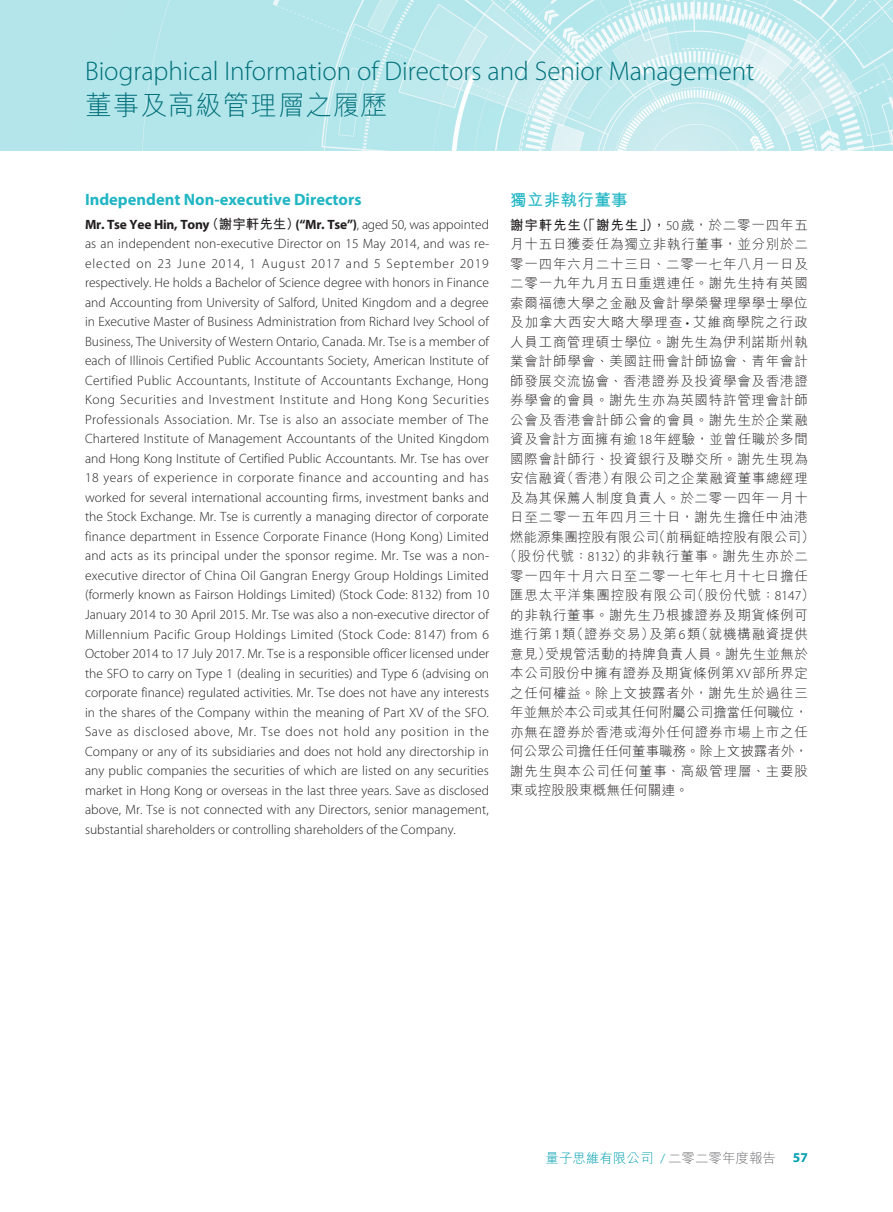
<style>
.page{position:relative;width:893px;height:1212px;background:#fff}
.page>*{position:absolute;margin:0;border:0;box-sizing:border-box;transform-origin:0 0}
.t1{font:300 27px "Myriad Pro";color:#006f7a}
.t2{font:300 27px "M Hei HK";letter-spacing:.02em;color:#006f7a}
._02_H2_E{font:700 16.5px "Myriad Pro";color:#21b6c4}
._002_H2_C{font:700 16.5px "M Hei HK";letter-spacing:.02em;color:#21b6c4}
._00_txt_E{font:300 13.5px/19.5px "Myriad Pro";color:#231f20;text-align:justify}
._000_txt_C{font:300 13.5px "M Hei HK";letter-spacing:.055em;color:#231f20}
._000_txt_C-2{font:300 13.5px "M Hei HK";color:#231f20}
._000_txt_C-3{font:700 13.5px "M Hei HK";letter-spacing:.06em;color:#231f20}
._000_txt_C-4{font:300 13.5px "M Hei HK";letter-spacing:.025em;color:#231f20}
._000_txt_C-5{font:300 13.5px "M Hei HK";letter-spacing:.005em;color:#231f20}
.t3{font:300 13.5px "M Hei HK";color:#00a0b0}
._000_txt_C-6{font:300 13.5px "M Hei HK";letter-spacing:.02em;color:#231f20}
.t4{font:700 13.5px "Myriad Pro";color:#00a0b0}
.s1{font-weight:700}
.s2{font-family:"M Hei HK";font-weight:700}
.s3{font-family:"Myriad Pro";font-weight:300}
.s4{font-weight:300}
.s5{font-family:"Myriad Pro"}
.s6{color:#6c6d70}
</style>
<div class="page">
<img style="left:0;top:0;width:893px;height:151px">
<p class="t1" style="left:85px;top:55px;width:671px">Biographical Information of Directors and Senior Management</p>
<p class="t2" style="left:85px;top:91px;width:304px">董事及高級管理層之履歷</p>
<p class="_02_H2_E" style="left:85px;top:189px;width:278px">Independent Non-executive Directors</p>
<p class="_00_txt_E" style="left:85px;top:215px;width:406px"><span class="s1">Mr. Tse Yee Hin, Tony</span> <span class="s2">（謝宇軒先生）</span><span class="s1">(“Mr. Tse”)</span>, aged 50, was appointed as an independent non-executive Director on 15 May 2014, and was re&shy;elected on 23 June 2014, 1 August 2017 and 5 September 2019 respectively. He holds a Bachelor of Science degree with honors in Finance and Accounting from University of Salford, United Kingdom and a degree in Executive Master of Business Administration from Richard Ivey School of Business, The University of Western Ontario, Canada. Mr. Tse is a member of each of Illinois Certified Public Accountants Society, American Institute of Certified Public Accountants, Institute of Accountants Exchange, Hong Kong Securities and Investment Institute and Hong Kong Securities Professionals Association. Mr. Tse is also an associate member of The Chartered Institute of Management Accountants of the United Kingdom and Hong Kong Institute of Certified Public Accountants. Mr. Tse has over 18 years of experience in corporate finance and accounting and has worked for several international accounting firms, investment banks and the Stock Exchange. Mr. Tse is currently a managing director of corporate finance department in Essence Corporate Finance (Hong Kong) Limited and acts as its principal under the sponsor regime. Mr. Tse was a non&shy;executive director of China Oil Gangran Energy Group Holdings Limited (formerly known as Fairson Holdings Limited) (Stock Code: 8132) from 10<br>January 2014 to 30 April 2015. Mr. Tse was also a non-executive director of Millennium Pacific Group Holdings Limited (Stock Code: 8147) from 6<br>October 2014 to 17 July 2017. Mr. Tse is a responsible officer licensed under the SFO to carry on Type 1 (dealing in securities) and Type 6 (advising on corporate finance) regulated activities. Mr. Tse does not have any interests in the shares of the Company within the meaning of Part XV of the SFO.<br>Save as disclosed above, Mr. Tse does not hold any position in the Company or any of its subsidiaries and does not hold any directorship in any public companies the securities of which are listed on any securities market in Hong Kong or overseas in the last three years. Save as disclosed above, Mr. Tse is not connected with any Directors, senior management, substantial shareholders or controlling shareholders of the Company.</p>
<p class="_002_H2_C" style="left:510px;top:188px;width:119px">獨立非執行董事</p>
<p class="_000_txt_C-3" style="left:510px;top:215px;width:299px">謝宇軒先生（「謝先生」），<span class="s3">50</span><span class="s4">歲，於二零一四年五</span></p>
<p class="_000_txt_C" style="left:510px;top:237px;width:299px">月十五日獲委任為獨立非執行董事，並分別於二</p>
<p class="_000_txt_C" style="left:510px;top:257px;width:299px">零一四年六月二十三日、二零一七年八月一日及</p>
<p class="_000_txt_C" style="left:510px;top:276px;width:299px">二零一九年九月五日重選連任。謝先生持有英國</p>
<p class="_000_txt_C" style="left:510px;top:296px;width:299px">索爾福德大學之金融及會計學榮譽理學學士學位</p>
<p class="_000_txt_C" style="left:510px;top:315px;width:299px">及加拿大西安大略大學理查 <span class="s5">•</span> 艾維商學院之行政</p>
<p class="_000_txt_C" style="left:510px;top:335px;width:299px">人員工商管理碩士學位。謝先生為伊利諾斯州執</p>
<p class="_000_txt_C" style="left:510px;top:354px;width:299px">業會計師學會、美國註冊會計師協會、青年會計</p>
<p class="_000_txt_C" style="left:510px;top:374px;width:299px">師發展交流協會、香港證券及投資學會及香港證</p>
<p class="_000_txt_C" style="left:510px;top:393px;width:299px">券學會的會員。謝先生亦為英國特許管理會計師</p>
<p class="_000_txt_C" style="left:510px;top:413px;width:299px">公會及香港會計師公會的會員。謝先生於企業融</p>
<p class="_000_txt_C" style="left:510px;top:432px;width:299px">資及會計方面擁有逾<span class="s5">18</span>年經驗，並曾任職於多間</p>
<p class="_000_txt_C" style="left:510px;top:452px;width:299px">國際會計師行、投資銀行及聯交所。謝先生現為</p>
<p class="_000_txt_C" style="left:510px;top:471px;width:299px">安信融資（香港）有限公司之企業融資董事總經理</p>
<p class="_000_txt_C" style="left:510px;top:491px;width:299px">及為其保薦人制度負責人。於二零一四年一月十</p>
<p class="_000_txt_C" style="left:510px;top:510px;width:299px">日至二零一五年四月三十日，謝先生擔任中油港</p>
<p class="_000_txt_C-2" style="left:510px;top:530px;width:306px">燃能源集團控股有限公司（前稱鉦皓控股有限公司）</p>
<p class="_000_txt_C" style="left:503px;top:549px;width:306px">（股份代號：<span class="s5">8132</span>）的非執行董事。謝先生亦於二</p>
<p class="_000_txt_C" style="left:510px;top:569px;width:299px">零一四年十月六日至二零一七年七月十七日擔任</p>
<p class="_000_txt_C" style="left:510px;top:588px;width:306px">匯思太平洋集團控股有限公司（股份代號：<span class="s5">8147</span>）</p>
<p class="_000_txt_C" style="left:510px;top:608px;width:299px">的非執行董事。謝先生乃根據證券及期貨條例可</p>
<p class="_000_txt_C" style="left:510px;top:627px;width:299px">進行第<span class="s5">1</span>類（證券交易）及第<span class="s5">6</span>類（就機構融資提供</p>
<p class="_000_txt_C-4" style="left:510px;top:647px;width:299px">意見）受規管活動的持牌負責人員。謝先生並無於</p>
<p class="_000_txt_C" style="left:510px;top:666px;width:299px">本公司股份中擁有證券及期貨條例第<span class="s5">XV</span>部所界定</p>
<p class="_000_txt_C" style="left:510px;top:686px;width:299px">之任何權益。除上文披露者外，謝先生於過往三</p>
<p class="_000_txt_C-2" style="left:510px;top:705px;width:299px">年並無於本公司或其任何附屬公司擔當任何職位，</p>
<p class="_000_txt_C" style="left:510px;top:725px;width:299px">亦無在證券於香港或海外任何證券市場上市之任</p>
<p class="_000_txt_C-5" style="left:510px;top:744px;width:299px">何公眾公司擔任任何董事職務。除上文披露者外，</p>
<p class="_000_txt_C" style="left:510px;top:764px;width:299px">謝先生與本公司任何董事、高級管理層、主要股</p>
<p class="_000_txt_C-6" style="left:510px;top:783px;width:180px">東或控股股東概無任何關連。</p>
<p class="t3" style="left:546px;top:1151px;width:232px">量子思維有限公司 <span class="s5">/</span> <span class="s6">二零二零年度報告</span></p>
<p class="t4" style="left:793px;top:1149px;width:16px">57</p>
</div>
